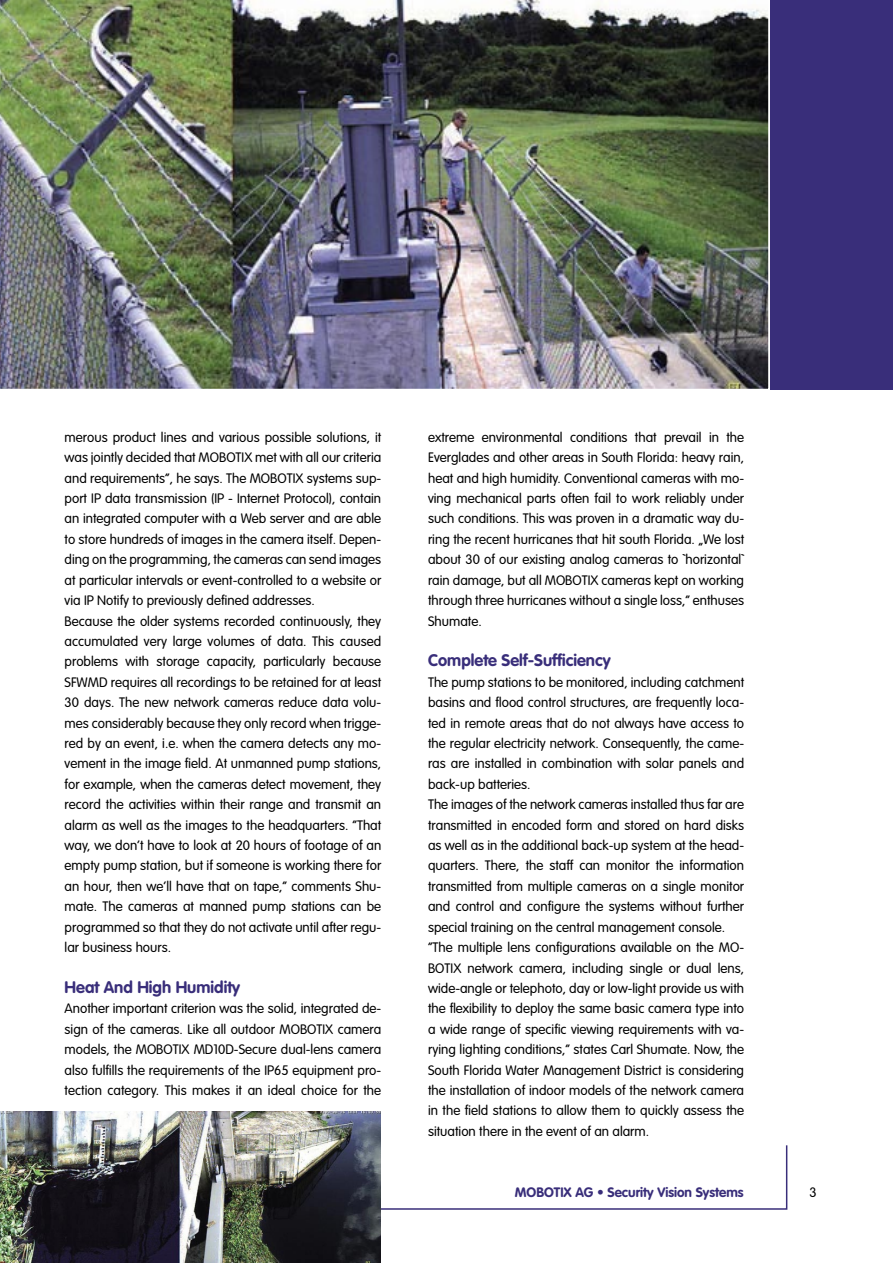
<style>
.page{position:relative;width:893px;height:1263px;background:#fff}
.page>*{position:absolute;margin:0;border:0;box-sizing:border-box;transform-origin:0 0}
.zwischenüberschrift{font:700 16.5px "VAG Rounded";color:#392e7a}
.text{font:300 13.5px/20.4px "VAG Rounded";color:#000;text-align:justify}
.t1{font:700 13.5px "VAG Rounded";color:#392e7a}
</style>
<div class="page">
<svg style="left:381px;top:1145px;width:407px;height:65px"></svg>
<img style="left:0;top:0;width:769px;height:389px">
<img style="left:0;top:1111px;width:381px;height:152px">
<div style="left:770px;top:0;width:123px;height:389px;background:#392e7a"></div>
<p class="text" style="left:65px;top:427px;width:318px">merous product lines and various possible solutions, it was jointly decided that MOBOTIX met with all our criteria and requirements“, he says. The MOBOTIX systems sup&shy;port IP data transmission (IP - Internet Protocol), contain an integrated computer with a Web server and are able to store hundreds of images in the camera itself. Depen&shy;ding on the programming, the cameras can send images at particular intervals or event-controlled to a website or via IP Notify to previously defined addresses.</p>
<p class="text" style="left:65px;top:610px;width:318px">Because the older systems recorded continuously, they accumulated very large volumes of data. This caused problems with storage capacity, particularly because SFWMD requires all recordings to be retained for at least 30 days. The new network cameras reduce data volu&shy;mes considerably because they only record when trigge&shy;red by an event, i.e. when the camera detects any mo&shy;vement in the image field. At unmanned pump stations, for example, when the cameras detect movement, they record the activities within their range and transmit an alarm as well as the images to the headquarters. “That way, we don’t have to look at 20 hours of footage of an empty pump station, but if someone is working there for an hour, then we’ll have that on tape,” comments Shu&shy;mate. The cameras at manned pump stations can be programmed so that they do not activate until after regu&shy;lar business hours.</p>
<p class="zwischenüberschrift" style="left:65px;top:977px;width:177px">Heat And High Humidity</p>
<p class="text" style="left:65px;top:998px;width:318px">Another important criterion was the solid, integrated de&shy;sign of the cameras. Like all outdoor MOBOTIX camera models, the MOBOTIX MD10D-Secure dual-lens camera also fulfills the requirements of the IP65 equipment pro&shy;tection category. This makes it an ideal choice for the</p>
<p class="text" style="left:428px;top:427px;width:318px">extreme environmental conditions that prevail in the Everglades and other areas in South Florida: heavy rain, heat and high humidity. Conventional cameras with mo&shy;ving mechanical parts often fail to work reliably under such conditions. This was proven in a dramatic way du&shy;ring the recent hurricanes that hit south Florida. „We lost about 30 of our existing analog cameras to `horizontal` rain damage, but all MOBOTIX cameras kept on working through three hurricanes without a single loss,“ enthuses Shumate.</p>
<p class="zwischenüberschrift" style="left:428px;top:651px;width:184px">Complete Self-Sufficiency</p>
<p class="text" style="left:428px;top:672px;width:318px">The pump stations to be monitored, including catchment basins and flood control structures, are frequently loca&shy;ted in remote areas that do not always have access to the regular electricity network. Consequently, the came&shy;ras are installed in combination with solar panels and back-up batteries.</p>
<p class="text" style="left:428px;top:794px;width:318px">The images of the network cameras installed thus far are transmitted in encoded form and stored on hard disks as well as in the additional back-up system at the head&shy;quarters. There, the staff can monitor the information transmitted from multiple cameras on a single monitor and control and configure the systems without further special training on the central management console.</p>
<p class="text" style="left:428px;top:937px;width:318px">“The multiple lens configurations available on the MO-BOTIX network camera, including single or dual lens, wide-angle or telephoto, day or low-light provide us with the flexibility to deploy the same basic camera type into a wide range of specific viewing requirements with va&shy;rying lighting conditions,” states Carl Shumate. Now, the South Florida Water Management District is considering the installation of indoor models of the network camera in the field stations to allow them to quickly assess the situation there in the event of an alarm.</p>
<p class="t1" style="left:515px;top:1184px;width:230px">MOBOTIX AG • Security Vision Systems</p>
<p class="text" style="left:809px;top:1182px;width:9px">3</p>
</div>
